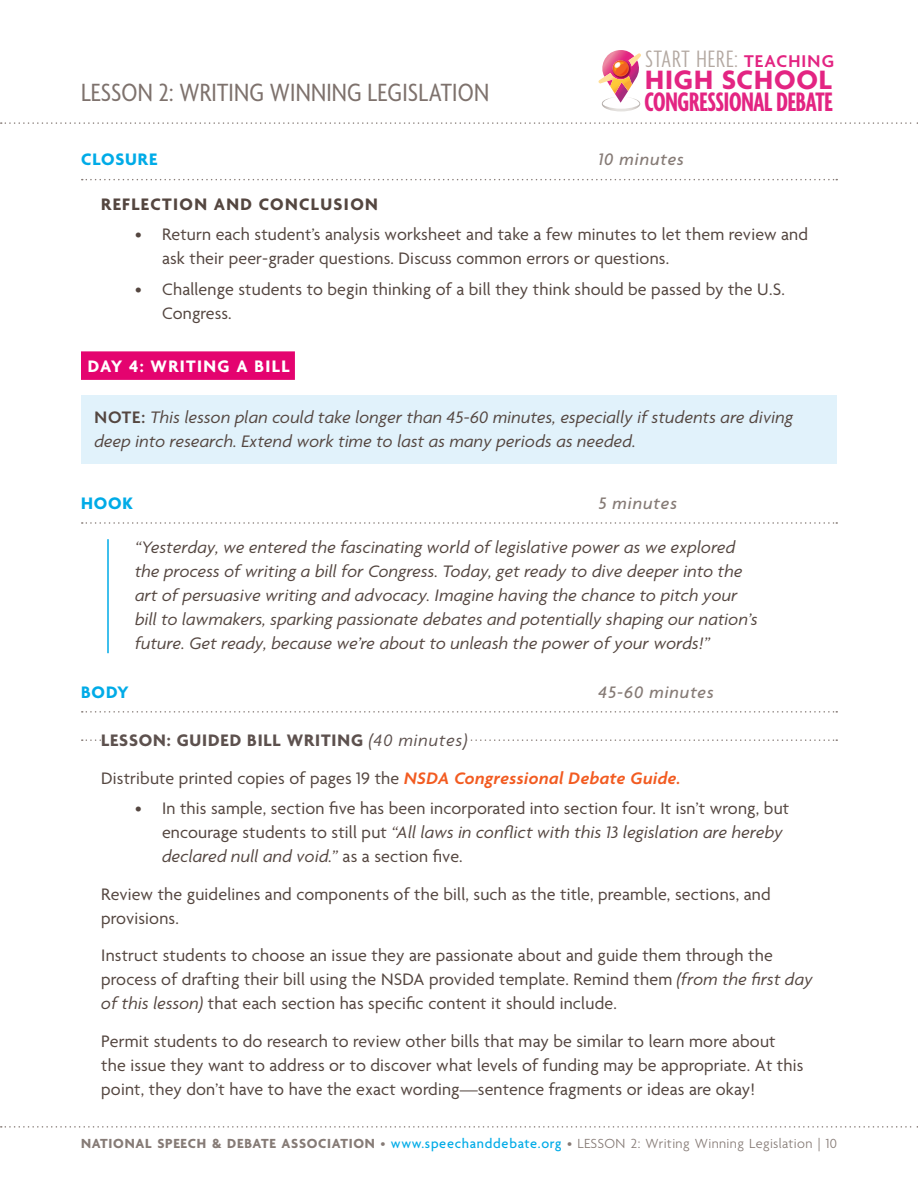
<style>
.page{position:relative;width:918px;height:1188px;background:#fff}
.page>*{position:absolute;margin:0;border:0;box-sizing:border-box;transform-origin:0 0}
.t1{font:700 extra-condensed 28.95px "Agenda";letter-spacing:-.01em;color:#e32482;scale:.96 1}
.t2{font:700 28.8px "Agenda";letter-spacing:.03em;color:#e32482}
.t3{font:condensed 27px "Agenda";letter-spacing:.01em;color:#7e726d}
.t4{font:300 extra-condensed 25.65px "Agenda";letter-spacing:.035em;color:#b3a8a1;scale:1.07 1}
.LessonDays_RegularText{font:18px/24px "Agenda";letter-spacing:.01em;color:#544640}
.IndentedCallout{font:italic 18px/24px "Agenda";letter-spacing:.01em;color:#544640}
.TeacherNote{font:italic 18px/24px "Agenda";letter-spacing:.01em;color:#544640}
.LessonDays_SubHeader{font:700 18px "Agenda";letter-spacing:.05em;color:#5d514e}
.LessonDaysTitle{font:italic 500 18px "Agenda";letter-spacing:.05em;color:#867b76}
.LessonDays_RegularText-2{font:700 18px "Agenda";letter-spacing:.075em;color:#544640}
.Day_Lesson{font:700 18px "Agenda";letter-spacing:.075em;color:#fff}
.LessonDaysTitle-2{font:700 18px "Agenda";letter-spacing:.05em;color:#00abe7}
.t5{font:300 14.25px "Agenda";letter-spacing:.025em;color:#867b76}
.s1{font-weight:600;font-stretch:normal;font-size:18.45px;color:#e32482}
.s2{font-weight:600;font-style:normal}
.s3{font-weight:400;font-style:italic}
.s4{font-weight:600;font-style:italic;color:#f25b21}
.s5{font-style:italic}
.s6{font-weight:700}
.s7{font-weight:500;color:#00abe7}
</style>
<div class="page">
<svg style="left:598px;top:50px;width:43px;height:62px"></svg>
<svg style="left:1px;top:1126px;width:917px;height:2px"></svg>
<svg style="left:1px;top:122px;width:917px;height:2px"></svg>
<svg style="left:82px;top:179px;width:755px;height:1px"></svg>
<div style="left:81px;top:351px;width:214px;height:29px;background:#e4036f"></div>
<div style="left:81px;top:395px;width:756px;height:69px;background:#e1f2fb"></div>
<svg style="left:82px;top:522px;width:755px;height:2px"></svg>
<hr style="left:107px;top:539px;width:2px;height:114px;background:#00abe7">
<svg style="left:82px;top:711px;width:755px;height:2px"></svg>
<svg style="left:82px;top:739px;width:755px;height:2px"></svg>
<div style="left:101px;top:734px;width:367px;height:15px;background:#fff"></div>
<h3 class="t3" style="left:81px;top:78px;width:221px">LESSON 2: WRITING WINNIN</h3>
<h3 class="t3" style="left:347px;top:78px;width:118px">G LEGISLATION</h3>
<h3 class="t4" style="left:645px;top:45px;width:178px">START HERE: <span class="s1">TEACHING</span></h3>
<h2 class="t2" style="left:645px;top:64px;width:188px">HIGH SCHOOL</h2>
<h1 class="t1" style="left:644px;top:86px;width:198px">CONGRESSIONAL DEBATE</h1>
<p class="LessonDaysTitle-2" style="left:81px;top:150px;width:78px">CLOSURE</p>
<p class="LessonDaysTitle" style="left:598px;top:149px;width:87px">10 minutes</p>
<p class="LessonDays_RegularText-2" style="left:101px;top:194px;width:278px">REFLECTION AND CONCLUSION</p>
<p class="LessonDays_RegularText" style="left:162px;top:224px;width:648px;text-indent:-27px">• Return each student’s analysis worksheet and take a few minutes to let them review and ask their peer-grader questions. Discuss common errors or questions.</p>
<p class="LessonDays_RegularText" style="left:162px;top:278px;width:625px;text-indent:-27px">• Challenge students to begin thinking of a bill they think should be passed by the U.S.<br>Congress.</p>
<p class="Day_Lesson" style="left:88px;top:356px;width:203px">DAY 4: WRITING A BILL</p>
<p class="TeacherNote" style="left:94px;top:405px;width:700px"><span class="s2">NOTE:</span> This lesson plan could take longer than 45-60 minutes, especially if students are diving deep into research. Extend work time to last as many periods as needed.</p>
<p class="LessonDaysTitle-2" style="left:81px;top:493px;width:54px">HOOK</p>
<p class="LessonDaysTitle" style="left:598px;top:492px;width:80px">5 minutes</p>
<p class="IndentedCallout" style="left:135px;top:535px;width:624px">“Yesterday, we entered the fascinating world of legislative power as we explored the process of writing a bill for Congress. Today, get ready to dive deeper into the art of persuasive writing and advocacy. Imagine having the chance to pitch your bill to lawmakers, sparking passionate debates and potentially shaping our nation’s future. Get ready, because we’re about to unleash the power of your words!”</p>
<p class="LessonDaysTitle-2" style="left:81px;top:682px;width:49px">BODY</p>
<p class="LessonDaysTitle" style="left:598px;top:681px;width:117px">45-60 minutes</p>
<p class="LessonDays_SubHeader" style="left:101px;top:731px;width:368px">LESSON: GUIDED BILL WRITING <span class="s3">(40 minutes)</span></p>
<p class="LessonDays_RegularText" style="left:101px;top:767px;width:581px">Distribute printed copies of pages 19 the <span class="s4">NSDA Congressional Debate Guide.</span></p>
<p class="LessonDays_RegularText" style="left:162px;top:798px;width:629px;text-indent:-27px">• In this sample, section five has been incorporated into section four. It isn’t wrong, but encourage students to still put <span class="s5">“All laws in conflict with this 13 legislation are hereby declared null and void.”</span> as a section five.</p>
<p class="LessonDays_RegularText" style="left:101px;top:883px;width:671px">Review the guidelines and components of the bill, such as the title, preamble, sections, and provisions.</p>
<p class="LessonDays_RegularText" style="left:101px;top:945px;width:713px">Instruct students to choose an issue they are passionate about and guide them through the process of drafting their bill using the NSDA provided template. Remind them <span class="s5">(from the first day of this lesson)</span> that each section has specific content it should include.</p>
<p class="LessonDays_RegularText" style="left:101px;top:1030px;width:704px">Permit students to do research to review other bills that may be similar to learn more about the issue they want to address or to discover what levels of funding may be appropriate. At this point, they don’t have to have the exact wording—sentence fragments or ideas are okay!</p>
<p class="t5" style="left:81px;top:1136px;width:758px"><span class="s6">NATIONAL SPEECH &amp; DEBATE ASSOCIATION</span> • <span class="s7">www.speechanddebate.org</span> • LESSON 2: Writing Winning Legislation | 10</p>
</div>
